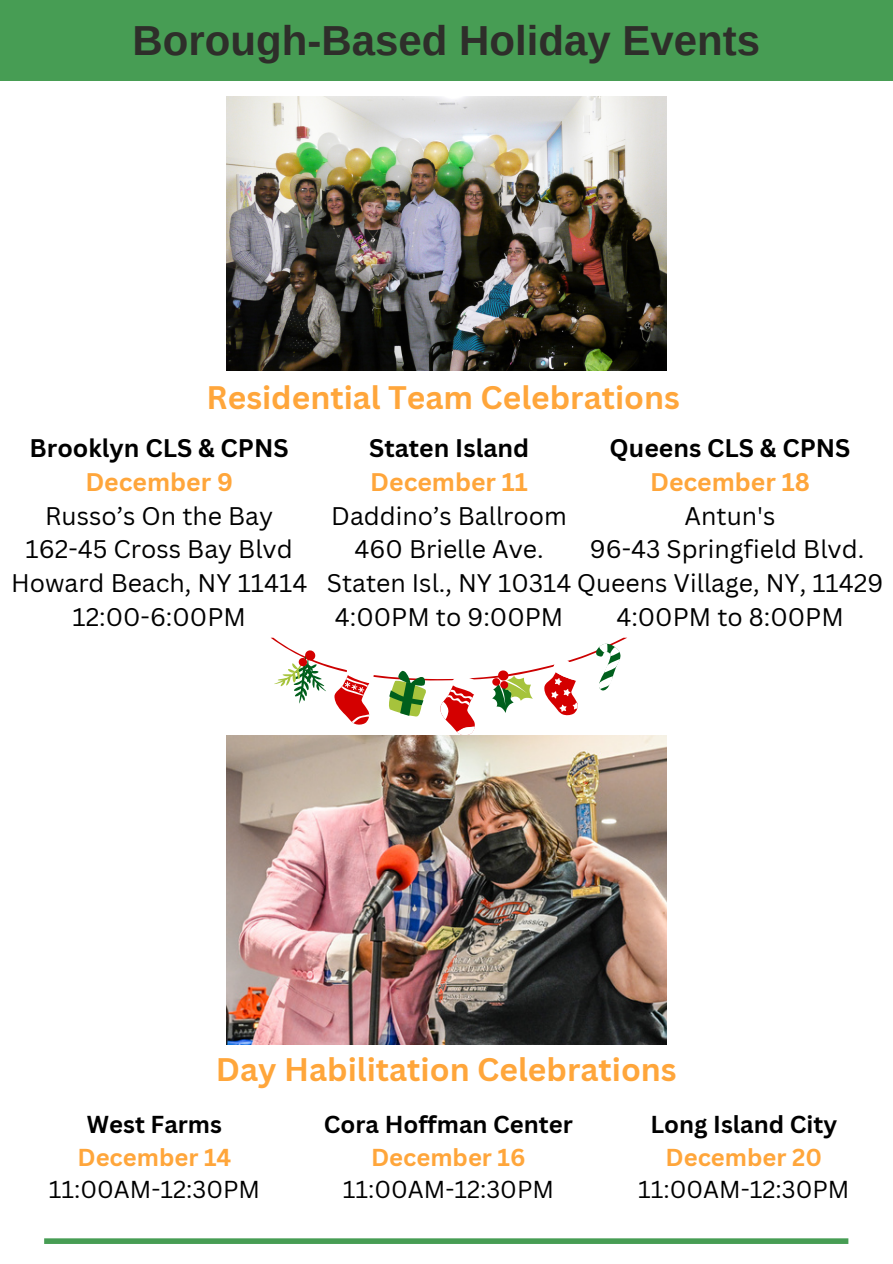
<style>
.page{position:relative;width:893px;height:1264px;background:#fff}
.page>*{position:absolute;margin:0;border:0;box-sizing:border-box;transform-origin:0 0}
.t1{font:700 42px "Arimo";color:#2e2e2a}
.t2{font:700 31.8px "Canva Sans";color:#ffa63b}
.t3{font:700 31.65px "Canva Sans";color:#ffa63b}
.t4{font:24.75px/33.8px "Canva Sans";color:#000}
.t5{font:700 24.75px "Canva Sans";color:#000}
.t6{font:700 24.75px "Canva Sans";color:#ffa63b}
.t7{font:23.85px "Canva Sans";color:#000}
.t8{font:700 23.85px "Canva Sans";color:#000}
.t9{font:700 23.85px "Canva Sans";color:#ffa63b}
</style>
<div class="page">
<div style="left:44px;top:1238px;width:804px;height:5px;background:#479d54"></div>
<div style="left:0;top:0;width:892px;height:80px;background:#479d54"></div>
<img style="left:226px;top:97px;width:440px;height:273px">
<img style="left:226px;top:735px;width:440px;height:309px">
<svg style="left:270px;top:637px;width:357px;height:98px"></svg>
<p class="t1" style="left:133px;top:17px;width:629px">Borough-Based Holiday Events</p>
<p class="t3" style="left:206px;top:375px;width:474px">Residential Team Celebrations</p>
<p class="t5" style="left:30px;top:430px;width:260px">Brooklyn CLS &amp; CPNS</p>
<p class="t6" style="left:85px;top:464px;width:149px">December 9</p>
<p class="t4" style="left:45px;top:498px;width:229px">Russo’s On the Bay</p>
<p class="t4" style="left:26px;top:532px;width:268px">162-45 Cross Bay Blvd</p>
<p class="t4" style="left:11px;top:565px;width:298px">Howard Beach, NY 11414</p>
<p class="t4" style="left:72px;top:599px;width:175px">12:00-6:00PM</p>
<p class="t5" style="left:369px;top:430px;width:161px">Staten Island</p>
<p class="t6" style="left:370px;top:464px;width:159px">December 11</p>
<p class="t4" style="left:331px;top:498px;width:237px">Daddino’s Ballroom</p>
<p class="t4" style="left:327px;top:532px;width:558px;text-indent:28px">460 Brielle Ave.<br>Staten Isl., NY 10314 Queens Village, NY, 11429</p>
<p class="t4" style="left:335px;top:599px;width:230px">4:00PM to 9:00PM</p>
<p class="t5" style="left:609px;top:430px;width:242px">Queens CLS &amp; CPNS</p>
<p class="t6" style="left:650px;top:464px;width:161px">December 18</p>
<p class="t4" style="left:684px;top:498px;width:93px">Antun's</p>
<p class="t4" style="left:589px;top:532px;width:276px">96-43 Springfield Blvd.</p>
<p class="t4" style="left:616px;top:599px;width:229px">4:00PM to 8:00PM</p>
<p class="t2" style="left:216px;top:1046px;width:462px">Day Habilitation Celebrations</p>
<p class="t8" style="left:87px;top:1107px;width:136px">West Farms</p>
<p class="t9" style="left:77px;top:1140px;width:155px">December 14</p>
<p class="t7" style="left:49px;top:1172px;width:213px">11:00AM-12:30PM</p>
<p class="t8" style="left:324px;top:1107px;width:250px">Cora Hoffman Center</p>
<p class="t9" style="left:371px;top:1140px;width:156px">December 16</p>
<p class="t7" style="left:343px;top:1172px;width:213px">11:00AM-12:30PM</p>
<p class="t8" style="left:650px;top:1107px;width:188px">Long Island City</p>
<p class="t9" style="left:665px;top:1140px;width:158px">December 20</p>
<p class="t7" style="left:638px;top:1172px;width:213px">11:00AM-12:30PM</p>
</div>
